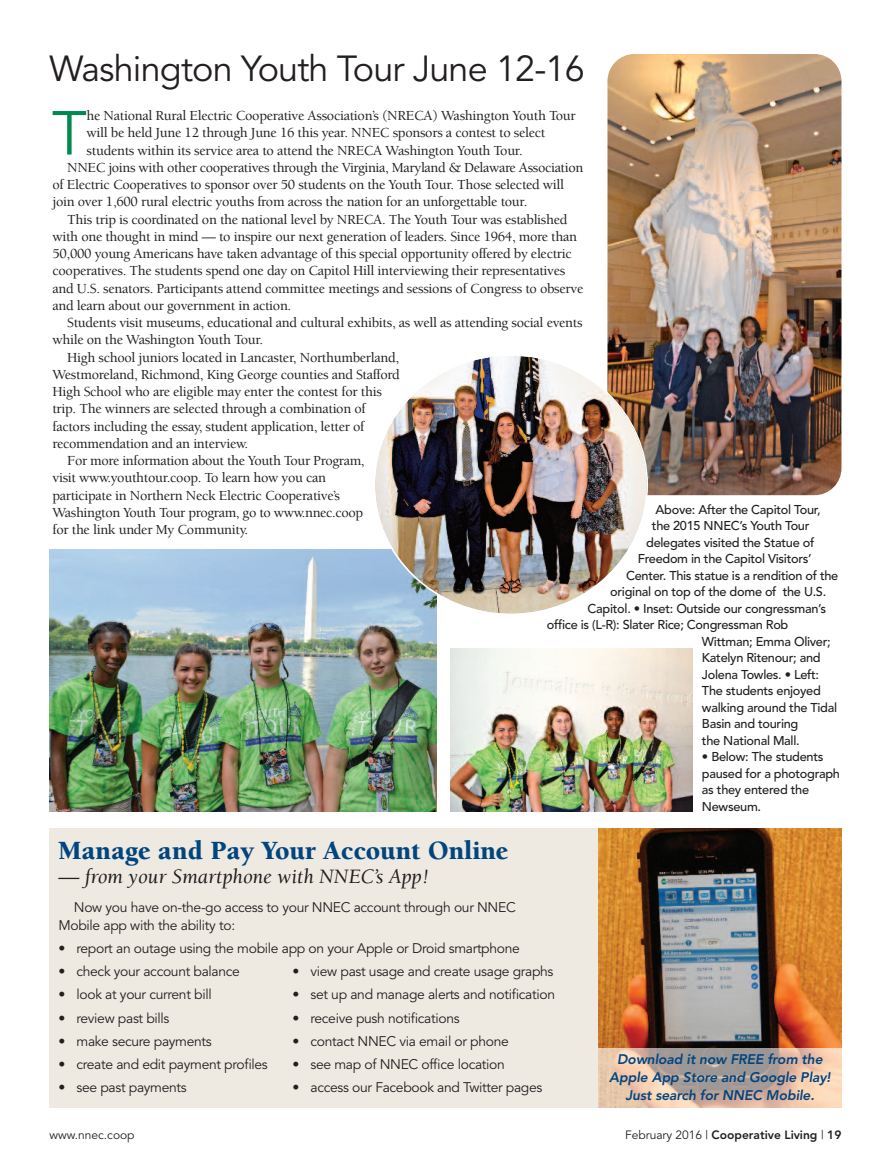
<style>
.page{position:relative;width:891px;height:1175px;background:#fff}
.page>*{position:absolute;margin:0;border:0;box-sizing:border-box;transform-origin:0 0}
.t1{font:61.5px "Avenir";color:#008a52}
.t2{font:36px "Avenir";letter-spacing:-.025em;color:#231f20}
.t3{font:900 27px "Berkeley";color:#01457f}
.t4{font:italic 21px "Berkeley";color:#231f20}
.t5{font:500 14.25px "Berkeley";letter-spacing:-.02em;color:#231f20}
.t6{font:13.8px/17.2px "Avenir";letter-spacing:-.025em;color:#231f20}
.t7{font:italic 800 13.8px/18px "Avenir";letter-spacing:-.01em;color:#01457f;text-align:center}
.t8{font:500 12.75px/16.5px "Avenir";letter-spacing:-.025em;color:#231f20}
.t9{font:800 12px "Avenir";color:#231f20}
.t10{font:12px "Avenir";color:#231f20}
.s1{font-weight:400}
</style>
<div class="page">
<img style="left:608px;top:54px;width:234px;height:441px;border-radius:27px">
<img style="left:450px;top:648px;width:243px;height:164px">
<img style="left:50px;top:549px;width:386px;height:262px">
<img style="left:374px;top:354px;width:274px;height:261px">
<div style="left:50px;top:828px;width:792px;height:279px;background:#efeae1"></div>
<img style="left:598px;top:828px;width:243px;height:220px">
<img style="left:598px;top:1048px;width:243px;height:59px">
<h2 class="t2" style="left:50px;top:54px;width:537px">Washington Youth Tour June 12-16</h2>
<h1 class="t1" style="left:52px;top:108px;width:37px">T</h1>
<p class="t5" style="left:87px;top:110px;width:491px">he National Rural Electric Cooperative Association’s (NRECA) Washington Youth Tour</p>
<p class="t5" style="left:87px;top:127px;width:460px">will be held June 12 through June 16 this year. NNEC sponsors a contest to select</p>
<p class="t5" style="left:87px;top:144px;width:438px">students within its service area to attend the NRECA Washington Youth Tour.</p>
<p class="t5" style="left:67px;top:162px;width:518px">NNEC joins with other cooperatives through the Virginia, Maryland &amp; Delaware Association</p>
<p class="t5" style="left:52px;top:179px;width:513px">of Electric Cooperatives to sponsor over 50 students on the Youth Tour. Those selected will</p>
<p class="t5" style="left:52px;top:196px;width:476px">join over 1,600 rural electric youths from across the nation for an unforgettable tour.</p>
<p class="t5" style="left:67px;top:213px;width:502px">This trip is coordinated on the national level by NRECA. The Youth Tour was established</p>
<p class="t5" style="left:52px;top:231px;width:526px">with one thought in mind — to inspire our next generation of leaders. Since 1964, more than</p>
<p class="t5" style="left:52px;top:248px;width:521px">50,000 young Americans have taken advantage of this special opportunity offered by electric</p>
<p class="t5" style="left:52px;top:265px;width:514px">cooperatives. The students spend one day on Capitol Hill interviewing their representatives</p>
<p class="t5" style="left:52px;top:282px;width:532px">and U.S. senators. Participants attend committee meetings and sessions of Congress to observe</p>
<p class="t5" style="left:52px;top:300px;width:240px">and learn about our government in action.</p>
<p class="t5" style="left:67px;top:317px;width:517px">Students visit museums, educational and cultural exhibits, as well as attending social events</p>
<p class="t5" style="left:52px;top:334px;width:212px">while on the Washington Youth Tour.</p>
<p class="t5" style="left:67px;top:351px;width:333px">High school juniors located in Lancaster, Northumberland,</p>
<p class="t5" style="left:52px;top:369px;width:349px">Westmoreland, Richmond, King George counties and Stafford</p>
<p class="t5" style="left:52px;top:386px;width:331px">High School who are eligible may enter the contest for this</p>
<p class="t5" style="left:52px;top:403px;width:315px">trip. The winners are selected through a combination of</p>
<p class="t5" style="left:52px;top:420px;width:313px">factors including the essay, student application, letter of</p>
<p class="t5" style="left:52px;top:438px;width:197px">recommendation and an interview.</p>
<p class="t5" style="left:67px;top:455px;width:299px">For more information about the Youth Tour Program,</p>
<p class="t5" style="left:52px;top:472px;width:275px">visit www.youthtour.coop. To learn how you can</p>
<p class="t5" style="left:52px;top:489px;width:289px">participate in Northern Neck Electric Cooperative’s</p>
<p class="t5" style="left:52px;top:507px;width:312px">Washington Youth Tour program, go to www.nnec.coop</p>
<p class="t5" style="left:52px;top:524px;width:197px">for the link under My Community.</p>
<p class="t8" style="left:656px;top:502px;width:167px">Above: After the Capitol Tour,</p>
<p class="t8" style="left:652px;top:519px;width:159px">the 2015 NNEC’s Youth Tour</p>
<p class="t8" style="left:646px;top:535px;width:170px">delegates visited the Statue of</p>
<p class="t8" style="left:638px;top:552px;width:175px">Freedom in the Capitol Visitors’</p>
<p class="t8" style="left:626px;top:568px;width:214px">Center. This statue is a rendition of the</p>
<p class="t8" style="left:610px;top:585px;width:218px">original on top of the dome of the U.S.</p>
<p class="t8" style="left:588px;top:601px;width:240px">Capitol. • Inset: Outside our congressman’s</p>
<p class="t8" style="left:547px;top:618px;width:243px">office is (L-R): Slater Rice; Congressman Rob</p>
<p class="t8" style="left:702px;top:634px;width:130px">Wittman; Emma Oliver;</p>
<p class="t8" style="left:702px;top:651px;width:120px">Katelyn Ritenour; and</p>
<p class="t8" style="left:702px;top:667px;width:119px">Jolena Towles. • Left:</p>
<p class="t8" style="left:702px;top:684px;width:120px">The students enjoyed</p>
<p class="t8" style="left:702px;top:700px;width:137px">walking around the Tidal</p>
<p class="t8" style="left:702px;top:717px;width:98px">Basin and touring</p>
<p class="t8" style="left:702px;top:733px;width:99px">the National Mall.</p>
<p class="t8" style="left:702px;top:750px;width:140px">• Below: The students paused for a photograph as they entered the<br>Newseum.</p>
<h3 class="t3" style="left:58px;top:839px;width:451px">Manage and Pay Your Account Online</h3>
<h3 class="t4" style="left:58px;top:867px;width:372px">— from your Smartphone with NNEC’s App!</h3>
<p class="t6" style="left:58px;top:900px;width:459px;text-indent:15px">Now you have on-the-go access to your NNEC account through our NNEC<br>Mobile app with the ability to:</p>
<p class="t6" style="left:58px;top:940px;width:463px">• report an outage using the mobile app on your Apple or Droid smartphone</p>
<p class="t6" style="left:58px;top:963px;width:183px">• check your account balance</p>
<p class="t6" style="left:58px;top:987px;width:155px">• look at your current bill</p>
<p class="t6" style="left:58px;top:1010px;width:113px">• review past bills</p>
<p class="t6" style="left:58px;top:1033px;width:155px">• make secure payments</p>
<p class="t6" style="left:58px;top:1056px;width:211px">• create and edit payment profiles</p>
<p class="t6" style="left:58px;top:1080px;width:130px">• see past payments</p>
<p class="t6" style="left:292px;top:963px;width:263px">• view past usage and create usage graphs</p>
<p class="t6" style="left:292px;top:987px;width:264px">• set up and manage alerts and notification</p>
<p class="t6" style="left:292px;top:1010px;width:169px">• receive push notifications</p>
<p class="t6" style="left:292px;top:1033px;width:218px">• contact NNEC via email or phone</p>
<p class="t6" style="left:292px;top:1056px;width:214px">• see map of NNEC office location</p>
<p class="t6" style="left:292px;top:1080px;width:251px">• access our Facebook and Twitter pages</p>
<p class="t7" style="left:609px;top:1051px;width:223px">Download it now FREE from the<br>Apple App Store and Google Play!<br>Just search for NNEC Mobile.</p>
<p class="t10" style="left:50px;top:1130px;width:87px">www.nnec.coop</p>
<p class="t9" style="left:625px;top:1130px;width:218px"><span class="s1">February 2016 |</span> Cooperative Living <span class="s1">|</span> 19</p>
</div>
